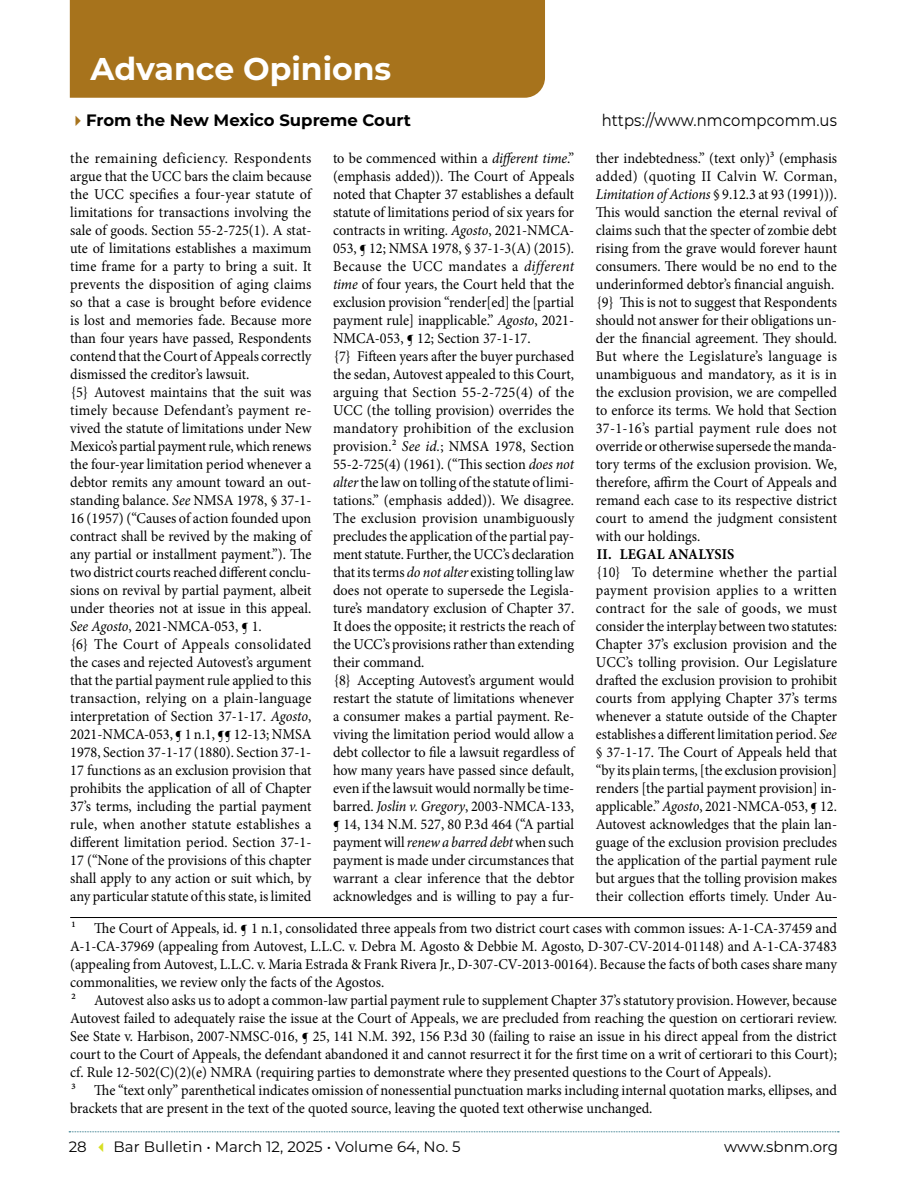
<style>
.page{position:relative;width:918px;height:1188px;background:#fff}
.page>*{position:absolute;margin:0;border:0;box-sizing:border-box;transform-origin:0 0}
.t1{font:700 31.5px "Montserrat";color:#fff}
.t2{font:700 16.5px "Montserrat";color:#000}
.t3{font:16.5px "Montserrat";letter-spacing:.01em;color:#000;scale:.9 1}
.t4{font:15px/18px "Minion Pro";color:#000;scale:.95 1}
.t5{font:15px "Montserrat";color:#000}
.t6{font:700 15px "Minion Pro";letter-spacing:.01em;color:#000;scale:.95 1}
.s1{color:#a7731c}
.s2{font-style:italic}
.s3{color:#d7df23}
</style>
<div class="page">
<svg style="left:69px;top:1131px;width:770px;height:1px"></svg>
<div style="left:70px;top:0;width:475px;height:98px;background:#a7731c"></div>
<hr style="left:70px;top:917px;width:767px;height:1px;background:#000">
<h1 class="t1" style="left:91px;top:46px;width:302px">Advance Opinions</h1>
<p class="t2" style="left:70px;top:108px;width:343px"><span class="s1">✔</span>From the New Mexico Supreme Court</p>
<p class="t3" style="left:602px;top:109px;width:263px">https://www.nmcompcomm.us</p>
<p class="t4" style="left:70px;top:149px;width:256px">the remaining deficiency. Respondents argue that the UCC bars the claim because the UCC specifies a four-year statute of limitations for transactions involving the sale of goods. Section 55-2-725(1). A stat&shy;ute of limitations establishes a maximum time frame for a party to bring a suit. It prevents the disposition of aging claims so that a case is brought before evidence is lost and memories fade. Because more than four years have passed, Respondents contend that the Court of Appeals correctly dismissed the creditor’s lawsuit.<br>{5} Autovest maintains that the suit was timely because Defendant’s payment re&shy;vived the statute of limitations under New Mexico’s partial payment rule, which renews the four-year limitation period whenever a debtor remits any amount toward an out&shy;standing balance. <span class="s2">See</span> NMSA 1978, § 37-1- 16 (1957) (“Causes of action founded upon contract shall be revived by the making of any partial or installment payment.”). The two district courts reached different conclu&shy;sions on revival by partial payment, albeit under theories not at issue in this appeal.<br><span class="s2">See Agosto</span>, 2021-NMCA-053, ¶ 1.<br>{6} The Court of Appeals consolidated the cases and rejected Autovest’s argument that the partial payment rule applied to this transaction, relying on a plain-language interpretation of Section 37-1-17. <span class="s2">Agosto</span>, 2021-NMCA-053, ¶ 1 n.1, ¶¶ 12-13; NMSA 1978, Section 37-1-17 (1880). Section 37-1- 17 functions as an exclusion provision that prohibits the application of all of Chapter 37’s terms, including the partial payment rule, when another statute establishes a different limitation period. Section 37-1- 17 (“None of the provisions of this chapter shall apply to any action or suit which, by any particular statute of this state, is limited</p>
<p class="t4" style="left:333px;top:149px;width:255px">to be commenced within a <span class="s2">different time</span>.” (emphasis added)). The Court of Appeals noted that Chapter 37 establishes a default statute of limitations period of six years for contracts in writing. <span class="s2">Agosto</span>, 2021-NMCA-053, ¶ 12; NMSA 1978, § 37-1-3(A) (2015).<br>Because the UCC mandates a <span class="s2">different time</span> of four years, the Court held that the exclusion provision “render[ed] the [partial payment rule] inapplicable.” <span class="s2">Agosto</span>, 2021- NMCA-053, ¶ 12; Section 37-1-17.<br>{7} Fifteen years after the buyer purchased the sedan, Autovest appealed to this Court, arguing that Section 55-2-725(4) of the UCC (the tolling provision) overrides the mandatory prohibition of the exclusion provision.2 <span class="s2">See id.</span>; NMSA 1978, Section 55-2-725(4) (1961). (“This section <span class="s2">does not alter</span> the law on tolling of the statute of limi&shy;tations.” (emphasis added)). We disagree.<br>The exclusion provision unambiguously precludes the application of the partial pay&shy;ment statute. Further, the UCC’s declaration that its terms <span class="s2">do not alter</span> existing tolling law does not operate to supersede the Legisla&shy;ture’s mandatory exclusion of Chapter 37.<br>It does the opposite; it restricts the reach of the UCC’s provisions rather than extending their command.<br>{8} Accepting Autovest’s argument would restart the statute of limitations whenever a consumer makes a partial payment. Re&shy;viving the limitation period would allow a debt collector to file a lawsuit regardless of how many years have passed since default, even if the lawsuit would normally be time&shy;barred. <span class="s2">Joslin v. Gregory</span>, 2003-NMCA-133, ¶ 14, 134 N.M. 527, 80 P.3d 464 (“A partial payment will <span class="s2">renew a barred debt</span> when such payment is made under circumstances that warrant a clear inference that the debtor acknowledges and is willing to pay a fur-</p>
<p class="t4" style="left:596px;top:149px;width:256px">ther indebtedness.” (text only)3 (emphasis added) (quoting II Calvin W. Corman, <span class="s2">Limitation of Actions</span> § 9.12.3 at 93 (1991))).<br>This would sanction the eternal revival of claims such that the specter of zombie debt rising from the grave would forever haunt consumers. There would be no end to the underinformed debtor’s financial anguish. {9} This is not to suggest that Respondents should not answer for their obligations un&shy;der the financial agreement. They should.<br>But where the Legislature’s language is unambiguous and mandatory, as it is in the exclusion provision, we are compelled to enforce its terms. We hold that Section 37-1-16’s partial payment rule does not override or otherwise supersede the manda&shy;tory terms of the exclusion provision. We, therefore, affirm the Court of Appeals and remand each case to its respective district court to amend the judgment consistent with our holdings.</p>
<p class="t6" style="left:597px;top:544px;width:146px">II. LEGAL ANALYSIS</p>
<p class="t4" style="left:596px;top:563px;width:255px;text-align:justify">{10} To determine whether the partial payment provision applies to a written contract for the sale of goods, we must consider the interplay between two statutes:<br>Chapter 37’s exclusion provision and the UCC’s tolling provision. Our Legislature drafted the exclusion provision to prohibit courts from applying Chapter 37’s terms whenever a statute outside of the Chapter establishes a different limitation period. <span class="s2">See </span>§ 37-1-17. The Court of Appeals held that “by its plain terms, [the exclusion provision] renders [the partial payment provision] in&shy;applicable.” <span class="s2">Agosto</span>, 2021-NMCA-053, ¶ 12.<br>Autovest acknowledges that the plain lan&shy;guage of the exclusion provision precludes the application of the partial payment rule but argues that the tolling provision makes their collection efforts timely. Under Au-</p>
<p class="t4" style="left:70px;top:920px;width:809px">1 The Court of Appeals, id. ¶ 1 n.1, consolidated three appeals from two district court cases with common issues: A-1-CA-37459 and A-1-CA-37969 (appealing from Autovest, L.L.C. v. Debra M. Agosto &amp; Debbie M. Agosto, D-307-CV-2014-01148) and A-1-CA-37483 (appealing from Autovest, L.L.C. v. Maria Estrada &amp; Frank Rivera Jr., D-307-CV-2013-00164). Because the facts of both cases share many commonalities, we review only the facts of the Agostos.<br>2 Autovest also asks us to adopt a common-law partial payment rule to supplement Chapter 37’s statutory provision. However, because Autovest failed to adequately raise the issue at the Court of Appeals, we are precluded from reaching the question on certiorari review.<br>See State v. Harbison, 2007-NMSC-016, ¶ 25, 141 N.M. 392, 156 P.3d 30 (failing to raise an issue in his direct appeal from the district court to the Court of Appeals, the defendant abandoned it and cannot resurrect it for the first time on a writ of certiorari to this Court); cf. Rule 12-502(C)(2)(e) NMRA (requiring parties to demonstrate where they presented questions to the Court of Appeals).<br>3 The “text only” parenthetical indicates omission of nonessential punctuation marks including internal quotation marks, ellipses, and brackets that are present in the text of the quoted source, leaving the quoted text otherwise unchanged.</p>
<p class="t5" style="left:69px;top:1137px;width:393px">28 <span class="s3">✓</span> Bar Bulletin • March 12, 2025 • Volume 64, No. 5</p>
<p class="t5" style="left:724px;top:1137px;width:116px">www.sbnm.org</p>
</div>
